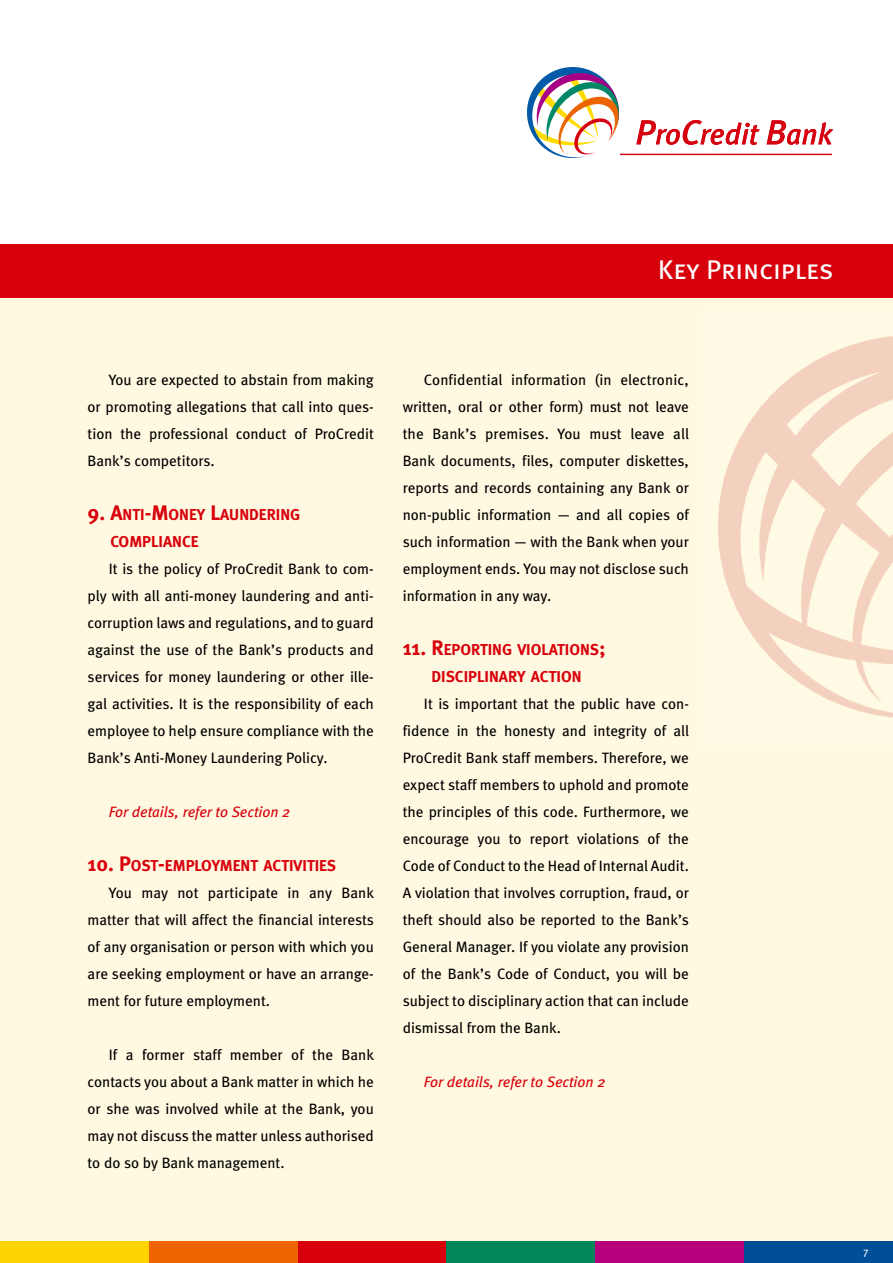
<style>
.page{position:relative;width:893px;height:1263px;background:#fff}
.page>*{position:absolute;margin:0;border:0;box-sizing:border-box;transform-origin:0 0}
.t1{font:27px "Meta Book Caps";color:#fff}
.t2{font:700 15.75px/27px "Meta";color:#d8000b;text-align:center}
.t3{font:15px/27px "Meta";color:#000;text-align:justify}
.t4{font:italic 15px "Meta";color:#d8000b}
.t5{font:10.5px "Meta";color:#fff}
.s1{font-size:21px}
</style>
<div class="page">
<div style="left:0;top:285px;width:893px;height:974px;background:#fff9e2"></div>
<div style="left:0;top:244px;width:893px;height:53px;background:#d8000b"></div>
<svg style="left:527px;top:67px;width:95px;height:91px"></svg>
<hr style="left:620px;top:154px;width:212px;height:1px;background:#d7020f">
<svg style="left:636px;top:120px;width:124px;height:25px"></svg>
<svg style="left:767px;top:120px;width:66px;height:25px"></svg>
<img style="left:719px;top:336px;width:174px;height:382px">
<div style="left:0;top:1242px;width:149px;height:21px;background:#ffd300"></div>
<div style="left:149px;top:1242px;width:149px;height:21px;background:#ec6500"></div>
<div style="left:298px;top:1242px;width:148px;height:21px;background:#d8000b"></div>
<div style="left:446px;top:1242px;width:149px;height:21px;background:#008659"></div>
<div style="left:595px;top:1242px;width:149px;height:21px;background:#b7007b"></div>
<div style="left:744px;top:1242px;width:149px;height:21px;background:#004e95"></div>
<h1 class="t1" style="left:658px;top:253px;width:177px">Key Principles</h1>
<p class="t3" style="left:88px;top:366px;width:288px;text-indent:21px">You are expected to abstain from making or promoting allegations that call into ques&shy;tion the professional conduct of ProCredit Bank’s competitors.</p>
<p class="t2" style="left:110px;top:501px;width:190px;text-align:left;text-indent:-23px"><span class="s1">9. A</span>NTI<span class="s1">-M</span>ONEY <span class="s1">L</span>AUNDERING<br>COMPLIANCE</p>
<p class="t3" style="left:88px;top:555px;width:288px;text-indent:21px">It is the policy of ProCredit Bank to com&shy;ply with all anti-money laundering and anti&shy;corruption laws and regulations, and to guard against the use of the Bank’s products and services for money laundering or other ille&shy;gal activities. It is the responsibility of each employee to help ensure compliance with the Bank’s Anti-Money Laundering Policy.</p>
<p class="t4" style="left:109px;top:803px;width:183px">For details, refer to Section 2</p>
<p class="t2" style="left:88px;top:852px;width:250px"><span class="s1">10. P</span>OST<span class="s1">-</span>EMPLOYMENT ACTIVITIES</p>
<p class="t3" style="left:88px;top:879px;width:288px;text-indent:21px">You may not participate in any Bank matter that will affect the financial interests of any organisation or person with which you are seeking employment or have an arrange&shy;ment for future employment.</p>
<p class="t3" style="left:88px;top:1041px;width:288px;text-indent:21px">If a former staff member of the Bank contacts you about a Bank matter in which he or she was involved while at the Bank, you may not discuss the matter unless authorised to do so by Bank management.</p>
<p class="t3" style="left:403px;top:366px;width:288px;text-indent:21px">Confidential information (in electronic, written, oral or other form) must not leave the Bank’s premises. You must leave all Bank documents, files, computer diskettes, reports and records containing any Bank or non-public information — and all copies of such information — with the Bank when your employment ends. You may not disclose such information in any way.</p>
<p class="t2" style="left:403px;top:636px;width:204px"><span class="s1">11. R</span>EPORTING VIOLATIONS<span class="s1">;<br></span>DISCIPLINARY ACTION</p>
<p class="t3" style="left:403px;top:690px;width:288px;text-indent:21px">It is important that the public have con&shy;fidence in the honesty and integrity of all ProCredit Bank staff members. Therefore, we expect staff members to uphold and promote the principles of this code. Furthermore, we encourage you to report violations of the Code of Conduct to the Head of Internal Audit.<br>A violation that involves corruption, fraud, or theft should also be reported to the Bank’s General Manager. If you violate any provision of the Bank’s Code of Conduct, you will be subject to disciplinary action that can include dismissal from the Bank.</p>
<p class="t4" style="left:424px;top:1073px;width:183px">For details, refer to Section 2</p>
<p class="t5" style="left:863px;top:1245px;width:7px">7</p>
</div>
